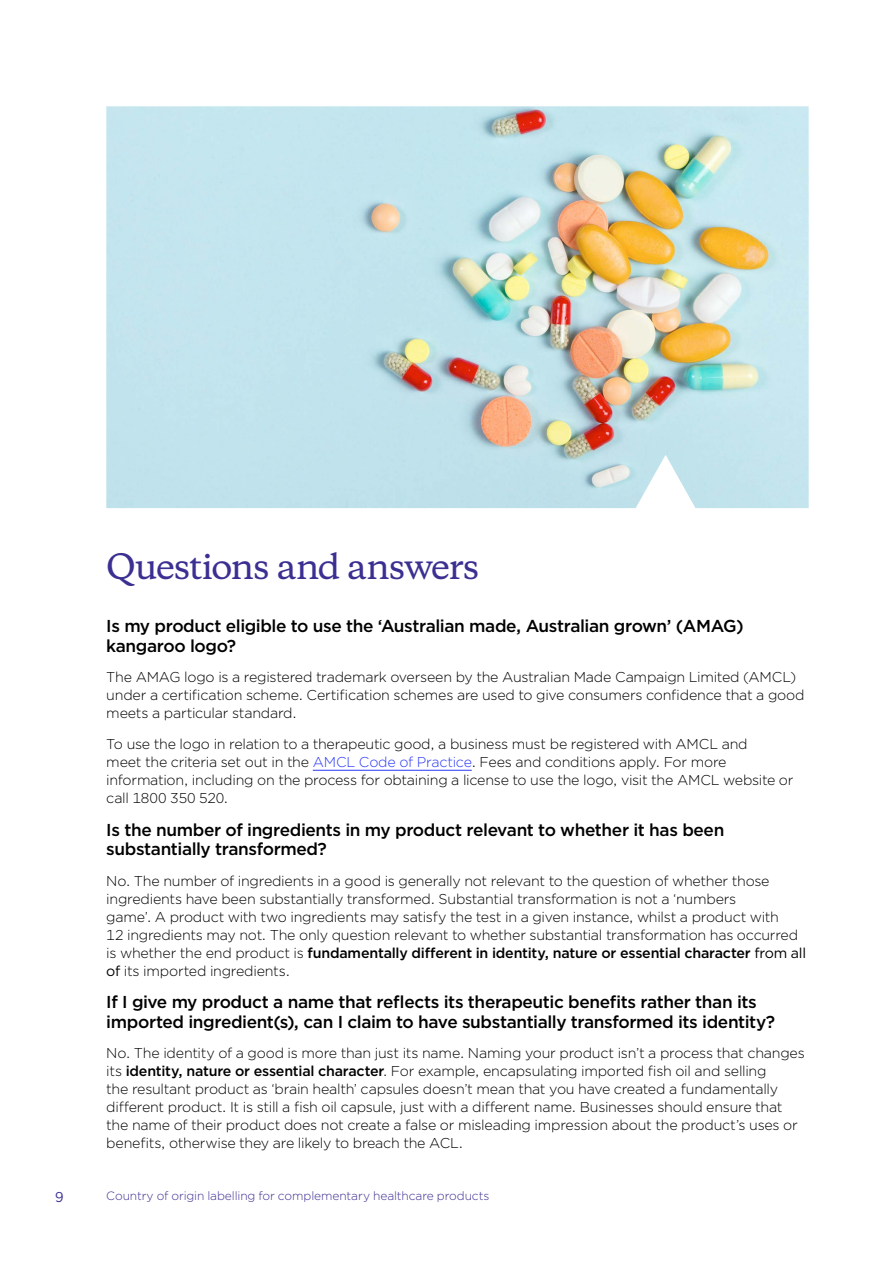
<style>
.page{position:relative;width:893px;height:1263px;background:#fff}
.page>*{position:absolute;margin:0;border:0;box-sizing:border-box;transform-origin:0 0}
.Heading_1{font:500 33px "Copernicus";letter-spacing:-.035em;color:#3b3092}
.Heading_4{font:500 17.25px/19.5px "Gotham";letter-spacing:-.025em;color:#000}
.Body_text{font:300 14.25px/18px "Gotham";letter-spacing:-.02em;color:#000}
.t1{font:14.25px "Gotham";color:#3b3092}
.t2{font:300 12px "Gotham";letter-spacing:-.005em;color:#3b3092}
.s1{color:#2b39f8}
.s2{font-weight:500}
.s3{font-weight:400}
</style>
<div class="page">
<hr style="left:313px;top:770px;width:159px;height:1px;background:#2b39f8">
<img style="left:106px;top:106px;width:703px;height:402px">
<h1 class="Heading_1" style="left:106px;top:538px;width:375px">Questions and answers</h1>
<h4 class="Heading_4" style="left:106px;top:616px;width:639px">Is my product eligible to use the ‘Australian made, Australian grown’ (AMAG) kangaroo logo?</h4>
<p class="Body_text" style="left:106px;top:668px;width:700px">The AMAG logo is a registered trademark overseen by the Australian Made Campaign Limited (AMCL) under a certification scheme. Certification schemes are used to give consumers confidence that a good meets a particular standard.</p>
<p class="Body_text" style="left:106px;top:735px;width:689px">To use the logo in relation to a therapeutic good, a business must be registered with AMCL and<br>meet the criteria set out in the <span class="s1">AMCL Code of Practice</span>. Fees and conditions apply. For more information, including on the process for obtaining a license to use the logo, visit the AMCL website or call 1800 350 520.</p>
<h4 class="Heading_4" style="left:106px;top:819px;width:620px">Is the number of ingredients in my product relevant to whether it has been substantially transformed?</h4>
<p class="Body_text" style="left:106px;top:871px;width:701px">No. The number of ingredients in a good is generally not relevant to the question of whether those ingredients have been substantially transformed. Substantial transformation is not a ‘numbers<br>game’. A product with two ingredients may satisfy the test in a given instance, whilst a product with<br>12 ingredients may not. The only question relevant to whether substantial transformation has occurred is whether the end product is <span class="s2">fundamentally different in identity, nature or essential character</span> <span class="s3">from all of</span> its imported ingredients.</p>
<h4 class="Heading_4" style="left:106px;top:992px;width:670px">If I give my product a name that reflects its therapeutic benefits rather than its imported ingredient(s), can I claim to have substantially transformed its identity?</h4>
<p class="Body_text" style="left:106px;top:1044px;width:700px">No. The identity of a good is more than just its name. Naming your product isn’t a process that changes its <span class="s2">identity, nature or essential character</span>. For example, encapsulating imported fish oil and selling<br>the resultant product as ‘brain health’ capsules doesn’t mean that you have created a fundamentally different product. It is still a fish oil capsule, just with a different name. Businesses should ensure that the name of their product does not create a false or misleading impression about the product’s uses or benefits, otherwise they are likely to breach the ACL.</p>
<p class="t1" style="left:55px;top:1188px;width:10px">9</p>
<p class="t2" style="left:106px;top:1188px;width:385px">Country of origin labelling for complementary healthcare products</p>
</div>
